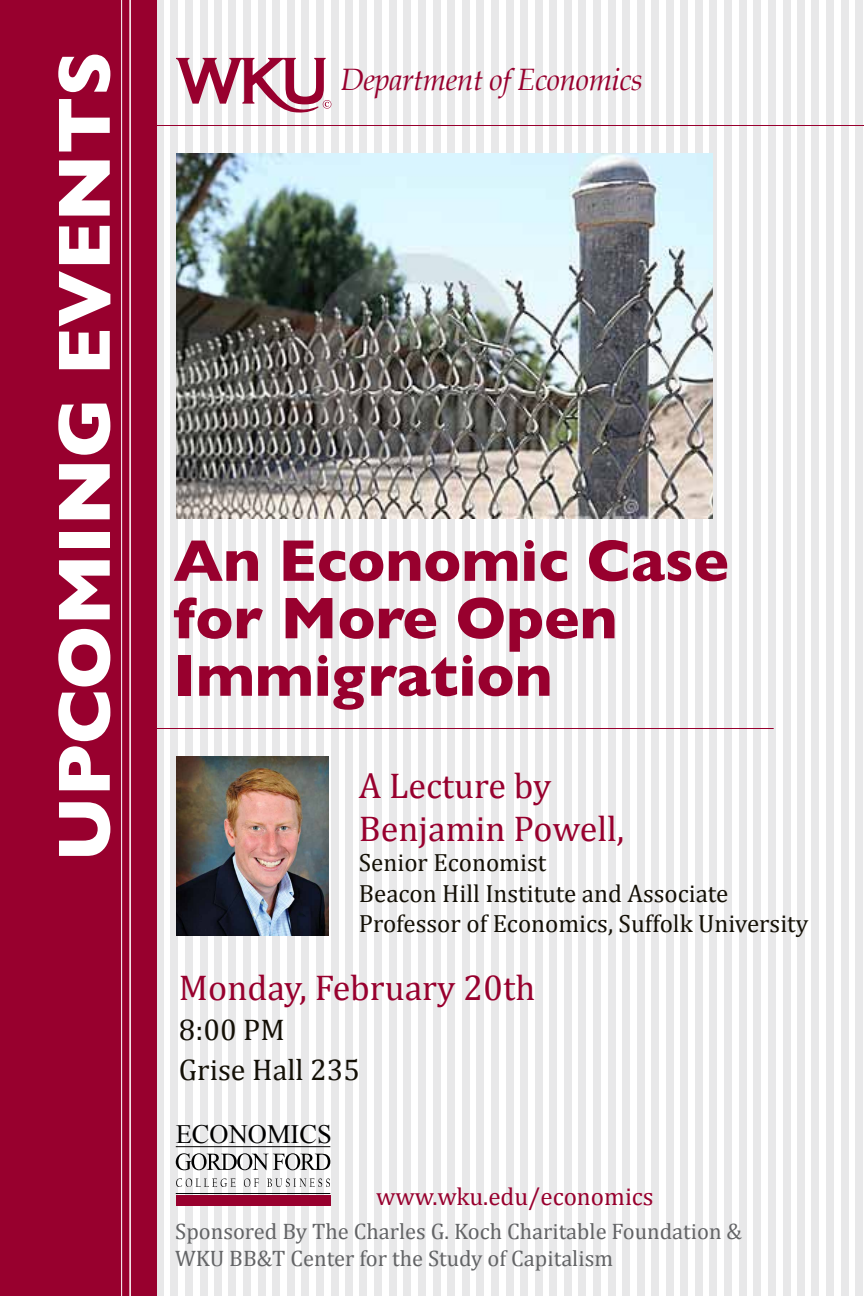
<style>
.page{position:relative;width:864px;height:1296px;background:#fff}
.page>*{position:absolute;margin:0;border:0;box-sizing:border-box;transform-origin:0 0}
.t1{font:700 75px "Gill Sans";color:#fff}
.t2{font:700 59.5px/57.5px "Gill Sans";color:#98002e}
.t3{font:36px/43.2px "Cambria";color:#98002e}
.t4{font:italic 30.2px "Palatino";letter-spacing:-.02em;color:#98002e}
.t5{font:30px/40px "Cambria";color:#141006}
.t6{font:26.5px "Times New Roman";color:#000}
.t7{font:25px/30.5px "Cambria";color:#141006}
.t8{font:25px "Cambria";color:#98002e}
.t9{font:22.5px/27px "Cambria";color:#636466}
</style>
<div class="page">
<div style="left:856px;top:0;width:7px;height:1296px;background:#e8e8e9"></div>
<div style="left:841px;top:0;width:7px;height:1296px;background:#e8e8e9"></div>
<div style="left:826px;top:0;width:7px;height:1296px;background:#e8e8e9"></div>
<div style="left:812px;top:0;width:7px;height:1296px;background:#e8e8e9"></div>
<div style="left:797px;top:0;width:8px;height:1296px;background:#e8e8e9"></div>
<div style="left:783px;top:0;width:7px;height:1296px;background:#e8e8e9"></div>
<div style="left:768px;top:0;width:7px;height:1296px;background:#e8e8e9"></div>
<div style="left:754px;top:0;width:7px;height:1296px;background:#e8e8e9"></div>
<div style="left:739px;top:0;width:7px;height:1296px;background:#e8e8e9"></div>
<div style="left:725px;top:0;width:7px;height:1296px;background:#e8e8e9"></div>
<div style="left:710px;top:0;width:7px;height:1296px;background:#e8e8e9"></div>
<div style="left:695px;top:0;width:7px;height:1296px;background:#e8e8e9"></div>
<div style="left:681px;top:0;width:7px;height:1296px;background:#e8e8e9"></div>
<div style="left:666px;top:0;width:8px;height:1296px;background:#e8e8e9"></div>
<div style="left:652px;top:0;width:7px;height:1296px;background:#e8e8e9"></div>
<div style="left:637px;top:0;width:7px;height:1296px;background:#e8e8e9"></div>
<div style="left:623px;top:0;width:7px;height:1296px;background:#e8e8e9"></div>
<div style="left:608px;top:0;width:7px;height:1296px;background:#e8e8e9"></div>
<div style="left:593px;top:0;width:7px;height:1296px;background:#e8e8e9"></div>
<div style="left:579px;top:0;width:7px;height:1296px;background:#e8e8e9"></div>
<div style="left:564px;top:0;width:8px;height:1296px;background:#e8e8e9"></div>
<div style="left:550px;top:0;width:7px;height:1296px;background:#e8e8e9"></div>
<div style="left:535px;top:0;width:7px;height:1296px;background:#e8e8e9"></div>
<div style="left:521px;top:0;width:7px;height:1296px;background:#e8e8e9"></div>
<div style="left:506px;top:0;width:7px;height:1296px;background:#e8e8e9"></div>
<div style="left:492px;top:0;width:7px;height:1296px;background:#e8e8e9"></div>
<div style="left:477px;top:0;width:7px;height:1296px;background:#e8e8e9"></div>
<div style="left:462px;top:0;width:7px;height:1296px;background:#e8e8e9"></div>
<div style="left:448px;top:0;width:7px;height:1296px;background:#e8e8e9"></div>
<div style="left:433px;top:0;width:7px;height:1296px;background:#e8e8e9"></div>
<div style="left:418px;top:0;width:7px;height:1296px;background:#e8e8e9"></div>
<div style="left:404px;top:0;width:7px;height:1296px;background:#e8e8e9"></div>
<div style="left:389px;top:0;width:7px;height:1296px;background:#e8e8e9"></div>
<div style="left:375px;top:0;width:7px;height:1296px;background:#e8e8e9"></div>
<div style="left:360px;top:0;width:7px;height:1296px;background:#e8e8e9"></div>
<div style="left:345px;top:0;width:8px;height:1296px;background:#e8e8e9"></div>
<div style="left:331px;top:0;width:7px;height:1296px;background:#e8e8e9"></div>
<div style="left:317px;top:0;width:7px;height:1296px;background:#e8e8e9"></div>
<div style="left:302px;top:0;width:7px;height:1296px;background:#e8e8e9"></div>
<div style="left:287px;top:0;width:7px;height:1296px;background:#e8e8e9"></div>
<div style="left:273px;top:0;width:7px;height:1296px;background:#e8e8e9"></div>
<div style="left:258px;top:0;width:7px;height:1296px;background:#e8e8e9"></div>
<div style="left:243px;top:0;width:8px;height:1296px;background:#e8e8e9"></div>
<div style="left:229px;top:0;width:7px;height:1296px;background:#e8e8e9"></div>
<div style="left:215px;top:0;width:7px;height:1296px;background:#e8e8e9"></div>
<div style="left:200px;top:0;width:7px;height:1296px;background:#e8e8e9"></div>
<div style="left:185px;top:0;width:7px;height:1296px;background:#e8e8e9"></div>
<div style="left:171px;top:0;width:7px;height:1296px;background:#e8e8e9"></div>
<div style="left:156px;top:0;width:7px;height:1296px;background:#e8e8e9"></div>
<div style="left:0;top:0;width:157px;height:1296px;background:#98002e"></div>
<hr style="left:121px;top:0;width:1px;height:1296px;background:#fff">
<svg style="left:176px;top:58px;width:155px;height:55px"></svg>
<hr style="left:129px;top:0;width:2px;height:1296px;background:#fff">
<hr style="left:154px;top:125px;width:710px;height:1px;background:#98002e">
<hr style="left:154px;top:728px;width:620px;height:1px;background:#98002e">
<svg style="left:176px;top:1153px;width:154px;height:17px"></svg>
<hr style="left:176px;top:1193px;width:154px;height:1px;background:#000">
<hr style="left:176px;top:1146px;width:154px;height:1px;background:#000">
<div style="left:176px;top:1195px;width:155px;height:10px;background:#98002e"></div>
<svg style="left:176px;top:1178px;width:60px;height:9px"></svg>
<svg style="left:244px;top:1178px;width:15px;height:9px"></svg>
<svg style="left:267px;top:1178px;width:63px;height:9px"></svg>
<img style="left:176px;top:154px;width:537px;height:364px">
<img style="left:176px;top:756px;width:153px;height:180px">
<h1 class="t1" style="left:41px;top:862px;width:812px;rotate:-90deg">Upcoming Events</h1>
<h3 class="t4" style="left:341px;top:56px;width:304px">Department of Economics</h3>
<h2 class="t2" style="left:174px;top:532px;width:557px">An Economic Case for More Open<br>Immigration</h2>
<h3 class="t3" style="left:359px;top:763px;width:267px">A Lecture by<br>Benjamin Powell,</h3>
<p class="t7" style="left:359px;top:847px;width:451px">Senior Economist<br>Beacon Hill Institute and Associate<br>Professor of Economics, Suffolk University</p>
<h3 class="t3" style="left:179px;top:966px;width:358px">Monday, February 20th</h3>
<h3 class="t5" style="left:179px;top:1010px;width:183px">8:00 PM<br>Grise Hall 235</h3>
<p class="t6" style="left:176px;top:1117px;width:157px">ECONOMICS</p>
<p class="t8" style="left:376px;top:1182px;width:279px">www.wku.edu/economics</p>
<p class="t9" style="left:175px;top:1218px;width:568px">Sponsored By The Charles G. Koch Charitable Foundation &amp;<br>WKU BB&amp;T Center for the Study of Capitalism</p>
</div>
